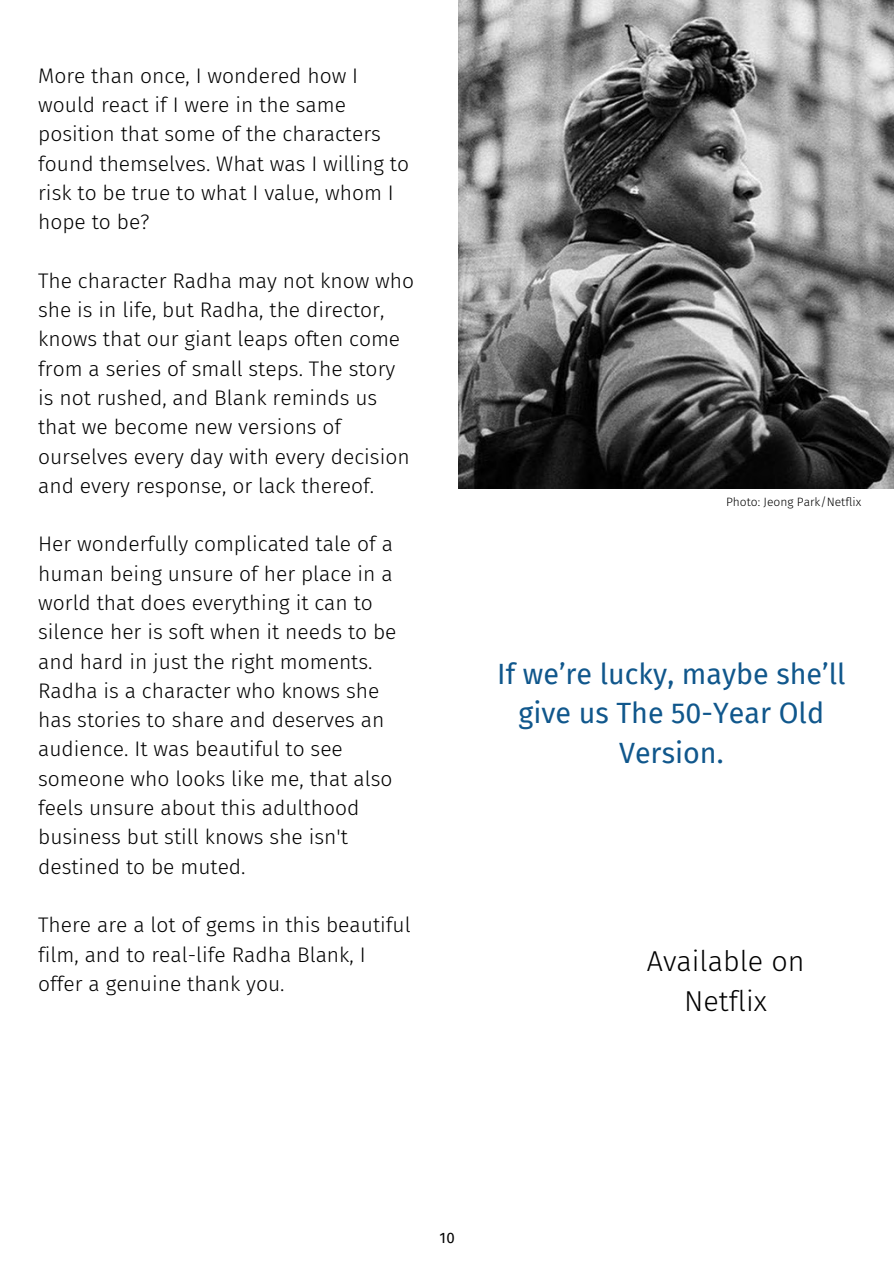
<style>
.page{position:relative;width:894px;height:1264px;background:#fff}
.page>*{position:absolute;margin:0;border:0;box-sizing:border-box;transform-origin:0 0}
.t1{font:28.65px/39.5px "Fira Sans";color:#10578c;text-align:center}
.t2{font:300 28.65px/39.5px "Fira Sans";color:#000;text-align:center}
.t3{font:300 21px/29.2px "Fira Sans";color:#000}
.t4{font:15px "Fira Sans";color:#000}
.t5{font:300 12px "Fira Sans";color:#000}
</style>
<div class="page">
<img style="left:458px;top:0;width:435px;height:489px">
<p class="t3" style="left:38px;top:61px;width:372px">More than once, I wondered how I would react if I were in the same position that some of the characters found themselves. What was I willing to risk to be true to what I value, whom I hope to be?</p>
<p class="t3" style="left:38px;top:266px;width:377px">The character Radha may not know who she is in life, but Radha, the director, knows that our giant leaps often come from a series of small steps. The story is not rushed, and Blank reminds us that we become new versions of ourselves every day with every decision and every response, or lack thereof.</p>
<p class="t3" style="left:38px;top:530px;width:360px">Her wonderfully complicated tale of a human being unsure of her place in a world that does everything it can to silence her is soft when it needs to be and hard in just the right moments.<br>Radha is a character who knows she has stories to share and deserves an audience. It was beautiful to see someone who looks like me, that also feels unsure about this adulthood business but still knows she isn't destined to be muted.</p>
<p class="t3" style="left:38px;top:910px;width:374px">There are a lot of gems in this beautiful film, and to real-life Radha Blank, I offer a genuine thank you.</p>
<p class="t5" style="left:725px;top:495px;width:137px">Photo: Jeong Park/Netflix</p>
<h1 class="t1" style="left:497px;top:654px;width:349px">If we’re lucky, maybe she’ll give us The 50-Year Old<br>Version.</h1>
<h1 class="t2" style="left:646px;top:941px;width:159px">Available on<br>Netflix</h1>
<p class="t4" style="left:439px;top:1228px;width:17px">10</p>
</div>
